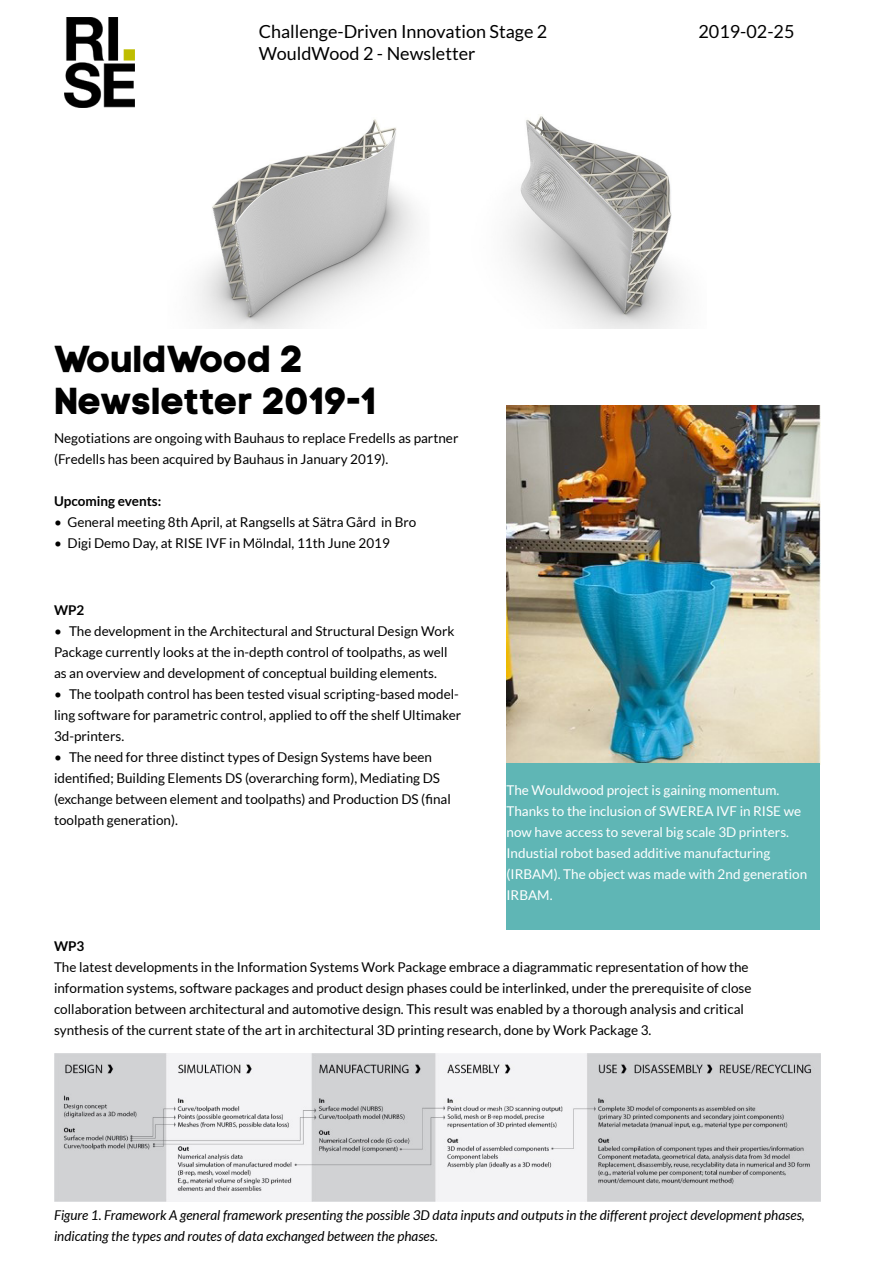
<style>
.page{position:relative;width:893px;height:1263px;background:#fff}
.page>*{position:absolute;margin:0;border:0;box-sizing:border-box;transform-origin:0 0}
.t1{font:700 37.5px "Code Pro";color:#000}
.t2{font:18px "Lato";color:#000}
.t3{font:13.5px/21px "Lato";color:#000}
.t4{font:13.5px/21px "Lato";color:#fff}
.t5{font:italic 13.5px/21px "Lato";color:#000}
.t6{font:700 13.5px "Lato";color:#000}
</style>
<div class="page">
<img style="left:197px;top:116px;width:486px;height:212px">
<img style="left:506px;top:405px;width:314px;height:358px">
<div style="left:506px;top:763px;width:314px;height:167px;background:#5fb6b5"></div>
<img style="left:64px;top:18px;width:71px;height:90px">
<img style="left:54px;top:1053px;width:766px;height:149px">
<p class="t2" style="left:259px;top:22px;width:290px">Challenge-Driven Innovation Stage 2</p>
<p class="t2" style="left:259px;top:44px;width:218px">WouldWood 2 - Newsletter</p>
<p class="t1" style="left:54px;top:335px;width:251px">WouldWood 2</p>
<p class="t1" style="left:54px;top:377px;width:324px">Newsletter 2019-1</p>
<p class="t3" style="left:54px;top:427px;width:406px">Negotiations are ongoing with Bauhaus to replace Fredells as partner (Fredells has been acquired by Bauhaus in January 2019).</p>
<p class="t6" style="left:54px;top:493px;width:109px">Upcoming events:</p>
<p class="t3" style="left:54px;top:511px;width:364px">• General meeting 8th April, at Rangsells at Sätra Gård in Bro</p>
<p class="t3" style="left:54px;top:532px;width:337px">• Digi Demo Day, at RISE IVF in Mölndal, 11th June 2019</p>
<p class="t2" style="left:698px;top:22px;width:98px">2019-02-25</p>
<p class="t6" style="left:54px;top:603px;width:32px">WP2</p>
<p class="t3" style="left:54px;top:621px;width:402px">• The development in the Architectural and Structural Design Work<br>Package currently looks at the in-depth control of toolpaths, as well as an overview and development of conceptual building elements.</p>
<p class="t3" style="left:54px;top:684px;width:409px">• The toolpath control has been tested visual scripting-based model&shy;ling software for parametric control, applied to off the shelf Ultimaker<br>3d-printers.</p>
<p class="t3" style="left:54px;top:747px;width:398px">• The need for three distinct types of Design Systems have been identified; Building Elements DS (overarching form), Mediating DS (exchange between element and toolpaths) and Production DS (final toolpath generation).</p>
<p class="t4" style="left:506px;top:780px;width:296px">The Wouldwood project is gaining momentum.<br>Thanks to the inclusion of SWEREA IVF in RISE we now have access to several big scale 3D printers.</p>
<p class="t4" style="left:506px;top:843px;width:302px">Industial robot based additive manufacturing (IRBAM). The object was made with 2nd generation<br>IRBAM.</p>
<p class="t6" style="left:54px;top:939px;width:32px">WP3</p>
<p class="t3" style="left:54px;top:957px;width:699px">The latest developments in the Information Systems Work Package embrace a diagrammatic representation of how the information systems, software packages and product design phases could be interlinked, under the prerequisite of close collaboration between architectural and automotive design. This result was enabled by a thorough analysis and critical synthesis of the current state of the art in architectural 3D printing research, done by Work Package 3.</p>
<p class="t5" style="left:54px;top:1205px;width:752px">Figure 1. Framework A general framework presenting the possible 3D data inputs and outputs in the different project development phases, indicating the types and routes of data exchanged between the phases.</p>
</div>
